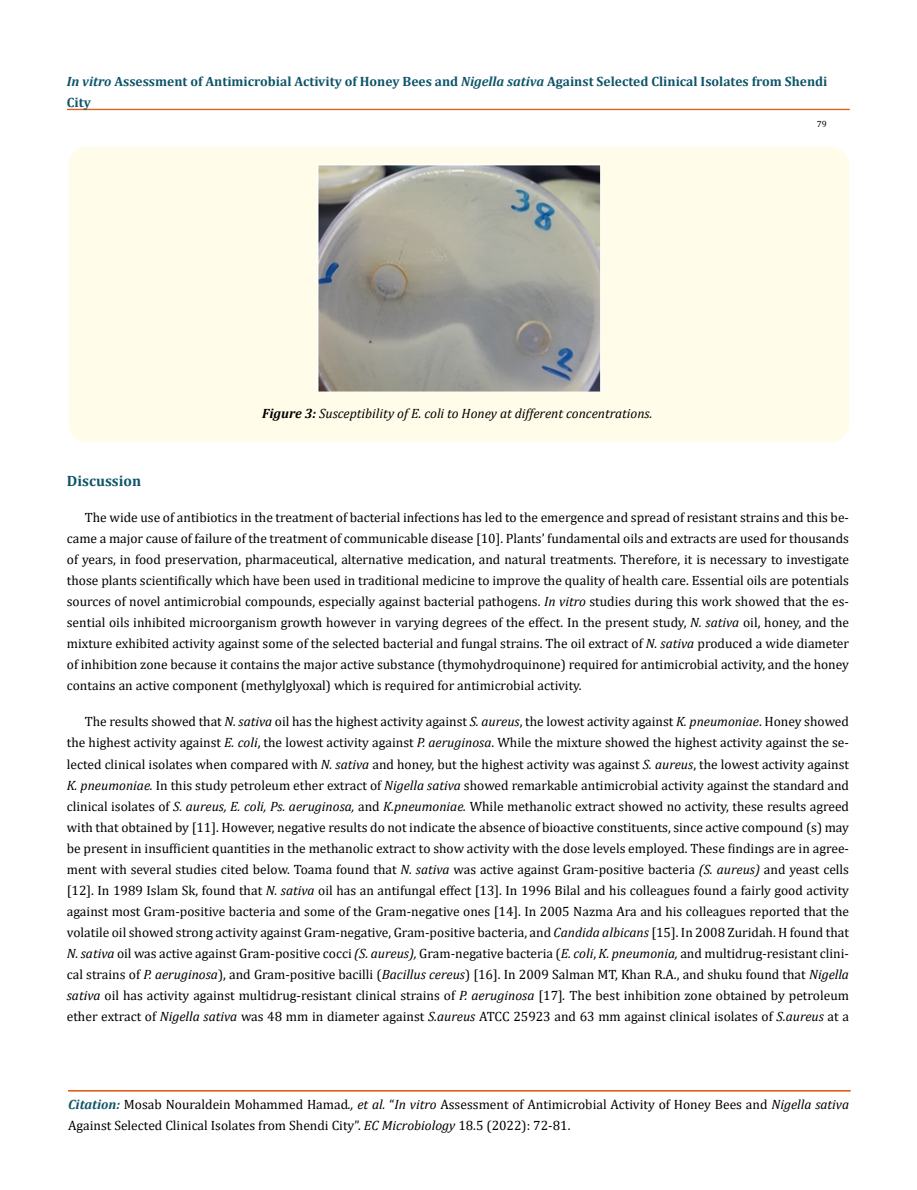
<style>
.page{position:relative;width:917px;height:1190px;background:#fff}
.page>*{position:absolute;margin:0;border:0;box-sizing:border-box;transform-origin:0 0}
.t1{font:700 15px "Cambria";color:#0e546a}
.t2{font:13.5px/21px "Cambria";color:#000;text-align:justify}
.t3{font:700 13.5px/21px "Cambria";color:#0e546a}
.t4{font:italic 13.5px "Cambria";color:#000}
.t5{font:9px "Cambria";color:#000}
.s1{font-style:italic}
.s2{font-weight:700}
.s3{font-weight:700;font-style:italic;color:#0e546a}
</style>
<div class="page">
<div style="left:67px;top:109px;width:782px;height:1px;border:1px solid #e05d1a"></div>
<div style="left:68px;top:1090px;width:782px;height:1px;border:1px solid #e05d1a"></div>
<div style="left:69px;top:147px;width:780px;height:295px;background:#fffde9;border-radius:18px"></div>
<img style="left:317px;top:165px;width:283px;height:226px">
<p class="t3" style="left:67px;top:71px;width:762px"><span class="s1">In vitro</span> Assessment of Antimicrobial Activity of Honey Bees and <span class="s1">Nigella sativa</span> Against Selected Clinical Isolates from Shendi<br>City</p>
<p class="t5" style="left:816px;top:118px;width:11px">79</p>
<p class="t4" style="left:262px;top:403px;width:392px"><span class="s2">Figure 3:</span> Susceptibility of E. coli to Honey at different concentrations.</p>
<p class="t1" style="left:67px;top:470px;width:76px">Discussion</p>
<p class="t2" style="left:67px;top:507px;width:783px;text-indent:18px">The wide use of antibiotics in the treatment of bacterial infections has led to the emergence and spread of resistant strains and this be&shy;came a major cause of failure of the treatment of communicable disease [10]. Plants’ fundamental oils and extracts are used for thousands of years, in food preservation, pharmaceutical, alternative medication, and natural treatments. Therefore, it is necessary to investigate those plants scientifically which have been used in traditional medicine to improve the quality of health care. Essential oils are potentials sources of novel antimicrobial compounds, especially against bacterial pathogens. <span class="s1">In vitro</span> studies during this work showed that the es&shy;sential oils inhibited microorganism growth however in varying degrees of the effect. In the present study, <span class="s1">N. sativa</span> oil, honey, and the mixture exhibited activity against some of the selected bacterial and fungal strains. The oil extract of <span class="s1">N. sativa</span> produced a wide diameter of inhibition zone because it contains the major active substance (thymohydroquinone) required for antimicrobial activity, and the honey contains an active component (methylglyoxal) which is required for antimicrobial activity.</p>
<p class="t2" style="left:67px;top:711px;width:783px;text-indent:18px">The results showed that <span class="s1">N. sativa</span> oil has the highest activity against <span class="s1">S. aureus</span>, the lowest activity against <span class="s1">K. pneumoniae</span>. Honey showed the highest activity against <span class="s1">E. coli</span>, the lowest activity against <span class="s1">P. aeruginosa</span>. While the mixture showed the highest activity against the se&shy;lected clinical isolates when compared with <span class="s1">N. sativa</span> and honey, but the highest activity was against <span class="s1">S. aureus</span>, the lowest activity against <span class="s1">K. pneumoniae.</span> In this study petroleum ether extract of <span class="s1">Nigella sativa</span> showed remarkable antimicrobial activity against the standard and clinical isolates of <span class="s1">S. aureus, E. coli, Ps. aeruginosa,</span> and <span class="s1">K.pneumoniae.</span> While methanolic extract showed no activity, these results agreed with that obtained by [11]. However, negative results do not indicate the absence of bioactive constituents, since active compound (s) may be present in insufficient quantities in the methanolic extract to show activity with the dose levels employed. These findings are in agree&shy;ment with several studies cited below. Toama found that <span class="s1">N. sativa</span> was active against Gram-positive bacteria <span class="s1">(S. aureus)</span> and yeast cells [12]. In 1989 Islam Sk, found that <span class="s1">N. sativa</span> oil has an antifungal effect [13]. In 1996 Bilal and his colleagues found a fairly good activity against most Gram-positive bacteria and some of the Gram-negative ones [14]. In 2005 Nazma Ara and his colleagues reported that the volatile oil showed strong activity against Gram-negative, Gram-positive bacteria, and <span class="s1">Candida albicans</span> [15]. In 2008 Zuridah. H found that <span class="s1">N. sativa</span> oil was active against Gram-positive cocci <span class="s1">(S. aureus),</span> Gram-negative bacteria (<span class="s1">E. coli</span>, <span class="s1">K. pneumonia,</span> and multidrug-resistant clini&shy;cal strains of <span class="s1">P. aeruginosa</span>), and Gram-positive bacilli (<span class="s1">Bacillus cereus</span>) [16]. In 2009 Salman MT, Khan R.A., and shuku found that <span class="s1">Nigella sativa</span> oil has activity against multidrug-resistant clinical strains of <span class="s1">P. aeruginosa</span> [17]<span class="s1">.</span> The best inhibition zone obtained by petroleum ether extract of <span class="s1">Nigella sativa</span> was 48 mm in diameter against <span class="s1">S.aureus</span> ATCC 25923 and 63 mm against clinical isolates of <span class="s1">S.aureus</span> at a</p>
<p class="t2" style="left:68px;top:1094px;width:782px"><span class="s3">Citation:</span> Mosab Nouraldein Mohammed Hamad<span class="s1">., et al.</span> “<span class="s1">In vitro</span> Assessment of Antimicrobial Activity of Honey Bees and <span class="s1">Nigella sativa<br></span>Against Selected Clinical Isolates from Shendi City”. <span class="s1">EC Microbiology</span> 18.5 (2022): 72-81.</p>
</div>
